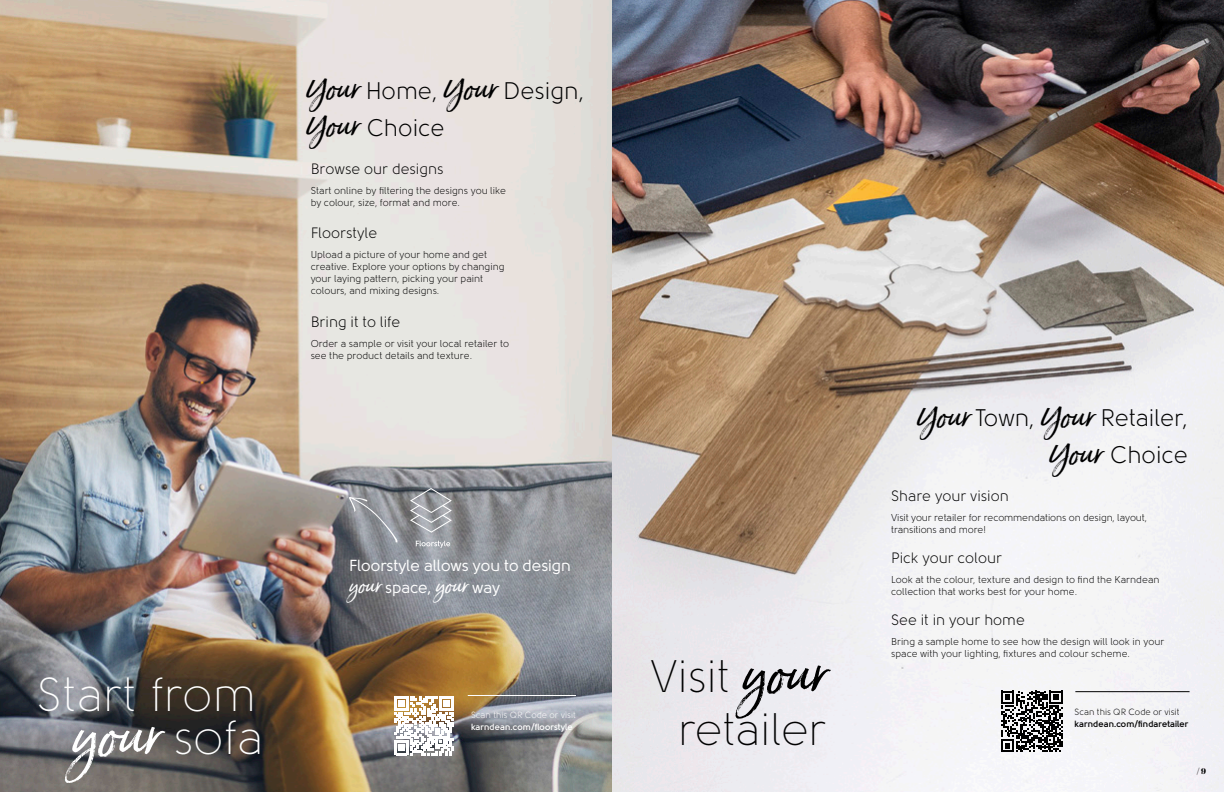
<style>
.page{position:relative;width:1224px;height:792px;background:#fff}
.page>*{position:absolute;margin:0;border:0;box-sizing:border-box;transform-origin:0 0}
.White_Sans_Serif_Tit{font:58px "Born Ready Slanted";color:#fff}
.White_Sans_Serif_Tit-2{font:300 48px "Solomon";color:#fff}
.White_Sans_Serif_Tit-3{font:300 45.5px/53.1px "Solomon";letter-spacing:-.01em;color:#000;text-align:right}
.White_Sans_Serif_Tit-4{font:24px "Solomon";color:#000}
.t1{font:16px/22px "Solomon";color:#fff}
.Sans_Serif_Caps_Head{font:15px "Solomon";color:#000}
.t2{font:10px/12px "Solomon";color:#000}
.t3{font:700 9px/12px "Solomon";color:#000}
.t4{font:700 9px/12px "Solomon";color:#fff}
.t5{font:8px "Abril Fatface";color:#000}
.s1{font-family:"Born Ready Slanted";font-size:31px}
.s2{font-family:"Solomon";font-weight:300;font-size:48px}
.s3{font-family:"Born Ready Slanted";font-size:21px}
.s4{font-weight:400}
.s5{font-family:"Born Ready Slanted";font-weight:400;font-size:55px}
</style>
<div class="page">
<img style="left:0;top:0;width:1224px;height:792px">
<svg style="left:416px;top:541px;width:34px;height:7px"></svg>
<svg style="left:410px;top:488px;width:42px;height:45px;background:#9c9ea2"></svg>
<svg style="left:349px;top:497px;width:48px;height:45px;background:#96999f"></svg>
<hr style="left:468px;top:695px;width:108px;height:1px;background:#fff">
<svg style="left:395px;top:696px;width:58px;height:59px"></svg>
<svg style="left:1001px;top:691px;width:62px;height:61px"></svg>
<hr style="left:1075px;top:691px;width:115px;height:1px;background:#000">
<p class="White_Sans_Serif_Tit-4" style="left:306px;top:78px;width:280px"><span class="s1">Your</span> Home, <span class="s1">Your</span> Design,</p>
<p class="White_Sans_Serif_Tit-4" style="left:306px;top:115px;width:140px"><span class="s1">Your</span> Choice</p>
<p class="Sans_Serif_Caps_Head" style="left:311px;top:161px;width:134px">Browse our designs</p>
<p class="t2" style="left:311px;top:184px;width:197px">Start online by filtering the designs you like</p>
<p class="t2" style="left:311px;top:196px;width:151px">by colour, size, format and more.</p>
<p class="Sans_Serif_Caps_Head" style="left:311px;top:225px;width:68px">Floorstyle</p>
<p class="t2" style="left:311px;top:249px;width:178px">Upload a picture of your home and get</p>
<p class="t2" style="left:311px;top:261px;width:195px">creative. Explore your options by changing your laying pattern, picking your paint</p>
<p class="t2" style="left:311px;top:285px;width:130px">colours, and mixing designs.</p>
<p class="Sans_Serif_Caps_Head" style="left:311px;top:313px;width:91px">Bring it to life</p>
<p class="t2" style="left:311px;top:337px;width:200px">Order a sample or visit your local retailer to see the product details and texture.</p>
<p class="White_Sans_Serif_Tit-2" style="left:36px;top:670px;width:222px">Start from</p>
<p class="White_Sans_Serif_Tit" style="left:72px;top:699px;width:193px">your <span class="s2">sofa</span></p>
<p class="t1" style="left:349px;top:555px;width:223px">Floorstyle allows you to design <span class="s3">your</span> space, <span class="s3">your</span> way</p>
<p class="t4" style="left:471px;top:709px;width:106px"><span class="s4">Scan this QR Code or visit </span>karndean.com/floorstyle</p>
<p class="White_Sans_Serif_Tit-3" style="left:650px;top:650px;width:178px">Visit <span class="s5">your </span>retailer</p>
<p class="White_Sans_Serif_Tit-4" style="left:917px;top:405px;width:272px"><span class="s1">Your</span> Town, <span class="s1">Your</span> Retailer,</p>
<p class="White_Sans_Serif_Tit-4" style="left:1049px;top:442px;width:140px"><span class="s1">Your</span> Choice</p>
<p class="Sans_Serif_Caps_Head" style="left:891px;top:488px;width:119px">Share your vision</p>
<p class="t2" style="left:891px;top:512px;width:257px">Visit your retailer for recommendations on design, layout,</p>
<p class="t2" style="left:891px;top:524px;width:97px">transitions and more!</p>
<p class="Sans_Serif_Caps_Head" style="left:891px;top:550px;width:113px">Pick your colour</p>
<p class="t2" style="left:891px;top:574px;width:270px">Look at the colour, texture and design to find the Karndean collection that works best for your home.</p>
<p class="Sans_Serif_Caps_Head" style="left:891px;top:612px;width:135px">See it in your home</p>
<p class="t2" style="left:891px;top:636px;width:275px">Bring a sample home to see how the design will look in your</p>
<p class="t2" style="left:891px;top:648px;width:241px">space with your lighting, fixtures and colour scheme.</p>
<p class="t3" style="left:1075px;top:706px;width:115px"><span class="s4">Scan this QR Code or visit </span>karndean.com/findaretailer</p>
<p class="t5" style="left:1197px;top:766px;width:11px">/ 9</p>
</div>
